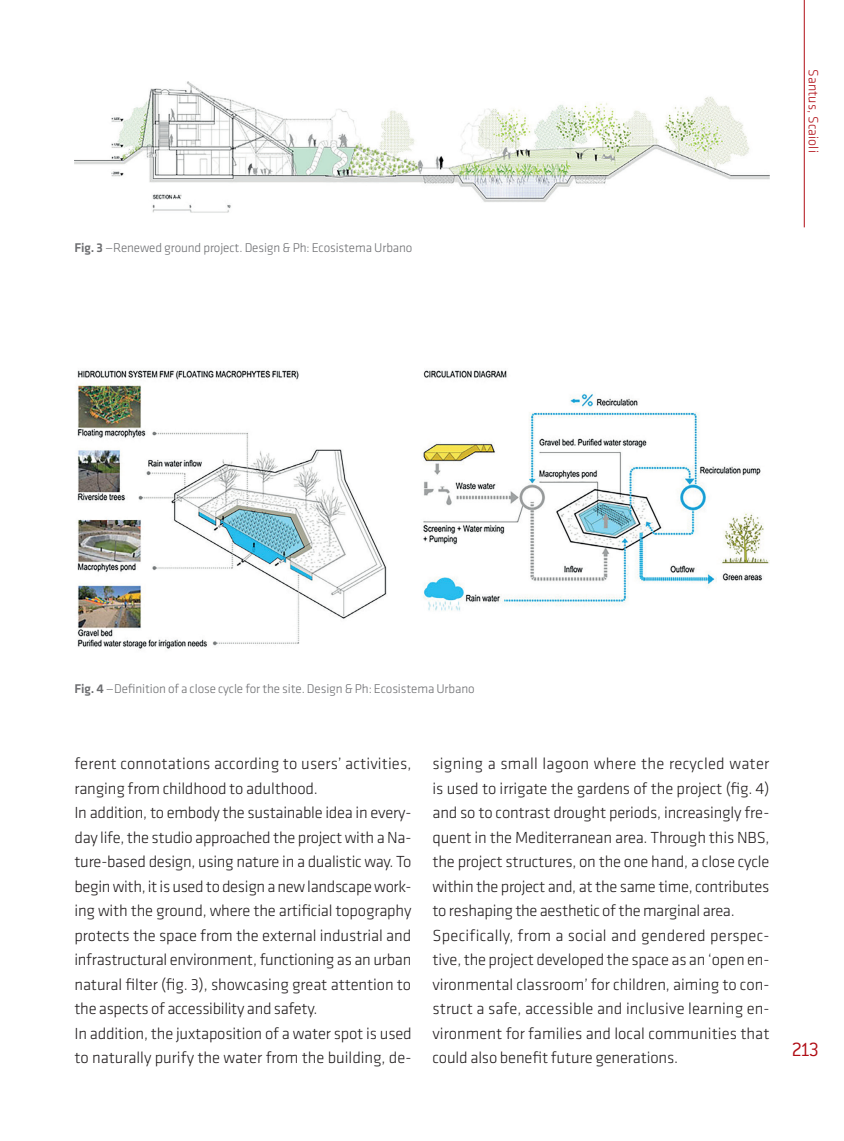
<style>
.page{position:relative;width:844px;height:1141px;background:#fff}
.page>*{position:absolute;margin:0;border:0;box-sizing:border-box;transform-origin:0 0}
.t1{font:300 21px "Conduit ITC";color:#b00d15}
.t2{font:300 16.62px/24.5px "Klavika";letter-spacing:-.01em;color:#231f20}
.t3{font:300 14px "Klavika";color:#b00d15}
.t4{font:300 13.12px "Klavika";letter-spacing:-.01em;color:#6c6d70}
.s1{font-weight:500}
</style>
<div class="page">
<hr style="left:803px;top:0;width:1px;height:227px;background:#b00d15">
<img style="left:74px;top:81px;width:695px;height:132px">
<img style="left:77px;top:370px;width:692px;height:279px">
<p class="t4" style="left:74px;top:241px;width:339px"><span class="s1">Fig. 3</span> —Renewed ground project. Design &amp; Ph: Ecosistema Urbano</p>
<p class="t3" style="left:820px;top:69px;width:85px;rotate:90deg">Santus, Scaioli</p>
<p class="t4" style="left:74px;top:682px;width:401px"><span class="s1">Fig. 4</span> —Definition of a close cycle for the site. Design &amp; Ph: Ecosistema Urbano</p>
<p class="t2" style="left:74px;top:752px;width:338px">ferent connotations according to users’ activities, ranging from childhood to adulthood.<br>In addition, to embody the sustainable idea in every&shy;day life, the studio approached the project with a Na&shy;ture-based design, using nature in a dualistic way. To begin with, it is used to design a new landscape work&shy;ing with the ground, where the artificial topography protects the space from the external industrial and infrastructural environment, functioning as an urban natural filter (fig. 3), showcasing great attention to the aspects of accessibility and safety.<br>In addition, the juxtaposition of a water spot is used to naturally purify the water from the building, de-</p>
<p class="t2" style="left:432px;top:752px;width:338px">signing a small lagoon where the recycled water is used to irrigate the gardens of the project (fig. 4) and so to contrast drought periods, increasingly fre&shy;quent in the Mediterranean area. Through this NBS, the project structures, on the one hand, a close cycle within the project and, at the same time, contributes to reshaping the aesthetic of the marginal area.<br>Specifically, from a social and gendered perspec&shy;tive, the project developed the space as an ‘open en&shy;vironmental classroom’ for children, aiming to con&shy;struct a safe, accessible and inclusive learning en&shy;vironment for families and local communities that could also benefit future generations.</p>
<p class="t1" style="left:791px;top:1038px;width:29px">213</p>
</div>
